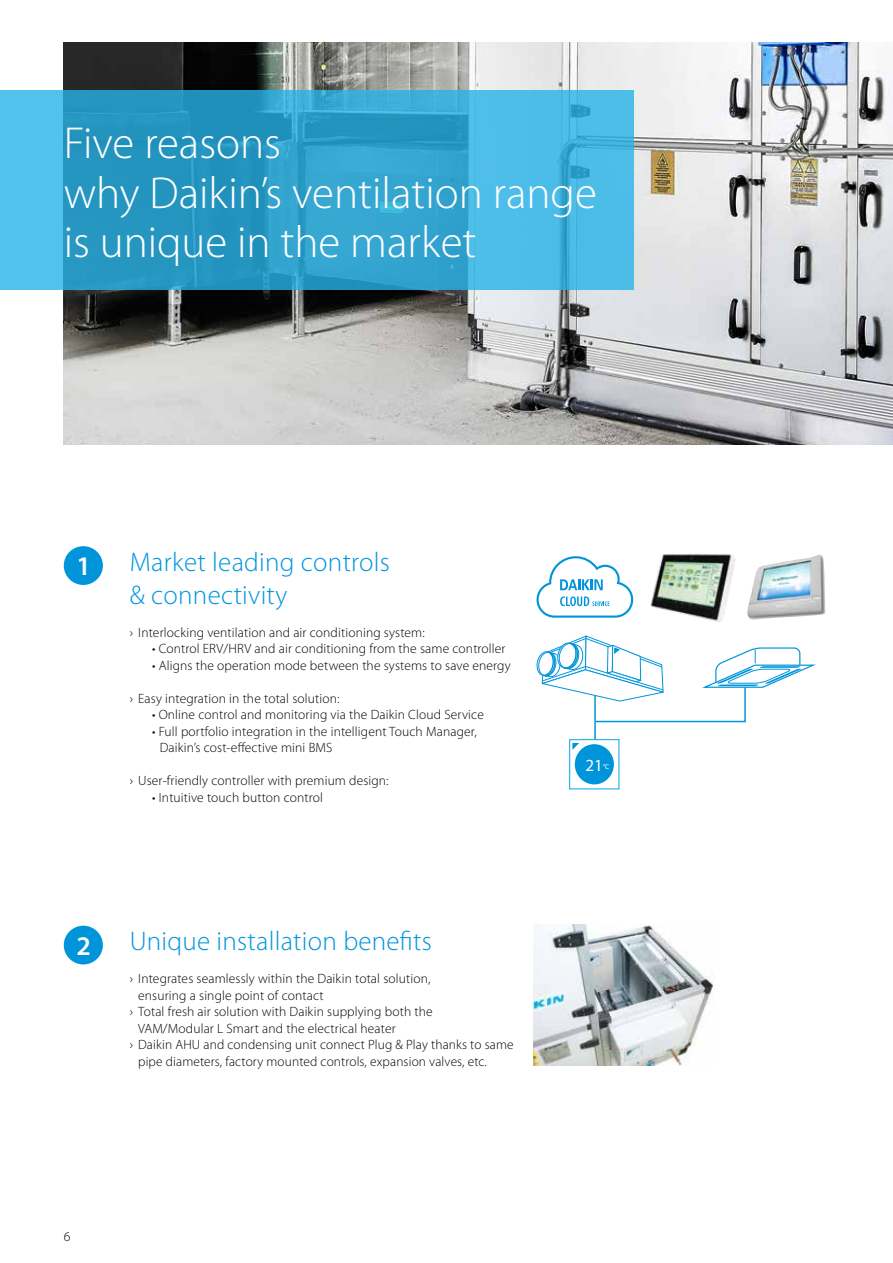
<style>
.page{position:relative;width:893px;height:1263px;background:#fff}
.page>*{position:absolute;margin:0;border:0;box-sizing:border-box;transform-origin:0 0}
.t1{font:300 45px/49.5px "Myriad Pro";color:#fff}
.t2{font:300 27px/33px "Myriad Pro";letter-spacing:.01em;color:#0095db}
.t3{font:600 27px "Myriad Pro";color:#fff}
.t4{font:17.1px "Myriad Pro";color:#fff}
.t5{font:300 13.5px/16.5px "Myriad Pro";letter-spacing:.01em;color:#000}
.t6{font:7.2px "Myriad Pro";color:#fff}
</style>
<div class="page">
<img style="left:64px;top:43px;width:829px;height:401px">
<svg style="left:0;top:91px;width:634px;height:199px;background:#36a7d2"></svg>
<div style="left:64px;top:546px;width:39px;height:39px;background:#0095db;border-radius:50%"></div>
<svg style="left:536px;top:556px;width:97px;height:62px"></svg>
<img style="left:650px;top:553px;width:85px;height:69px">
<img style="left:747px;top:554px;width:78px;height:66px">
<img style="left:533px;top:925px;width:181px;height:141px">
<hr style="left:594px;top:692px;width:2px;height:54px;background:#0095db">
<svg style="left:569px;top:739px;width:51px;height:51px"></svg>
<svg style="left:536px;top:635px;width:280px;height:88px"></svg>
<div style="left:64px;top:926px;width:39px;height:38px;background:#0095db;border-radius:50%"></div>
<h1 class="t1" style="left:64px;top:119px;width:535px">Five reasons<br>why Daikin’s ventilation range is unique in the market</h1>
<h2 class="t3" style="left:76px;top:551px;width:16px">1</h2>
<h2 class="t2" style="left:130px;top:545px;width:262px">Market leading controls &amp; connectivity</h2>
<p class="t5" style="left:130px;top:624px;width:297px">› Interlocking ventilation and air conditioning system:</p>
<p class="t5" style="left:152px;top:640px;width:355px">• Control ERV/HRV and air conditioning from the same controller</p>
<p class="t5" style="left:152px;top:657px;width:360px">• Aligns the operation mode between the systems to save energy</p>
<p class="t5" style="left:130px;top:690px;width:211px">› Easy integration in the total solution:</p>
<p class="t5" style="left:152px;top:706px;width:333px">• Online control and monitoring via the Daikin Cloud Service</p>
<p class="t5" style="left:160px;top:723px;width:319px;text-indent:-7px">• Full portfolio integration in the intelligent Touch Manager,<br>Daikin’s cost-effective mini BMS</p>
<p class="t5" style="left:130px;top:772px;width:260px">› User-friendly controller with premium design:</p>
<p class="t5" style="left:152px;top:789px;width:172px">• Intuitive touch button control</p>
<h2 class="t3" style="left:76px;top:931px;width:16px">2</h2>
<h2 class="t2" style="left:130px;top:925px;width:304px">Unique installation benefits</h2>
<p class="t5" style="left:130px;top:970px;width:302px">› Integrates seamlessly within the Daikin total solution,</p>
<p class="t5" style="left:138px;top:987px;width:187px">ensuring a single point of contact</p>
<p class="t5" style="left:130px;top:1003px;width:304px">› Total fresh air solution with Daikin supplying both the</p>
<p class="t5" style="left:138px;top:1020px;width:259px">VAM/Modular L Smart and the electrical heater</p>
<p class="t5" style="left:130px;top:1036px;width:385px">› Daikin AHU and condensing unit connect Plug &amp; Play thanks to same</p>
<p class="t5" style="left:138px;top:1053px;width:350px">pipe diameters, factory mounted controls, expansion valves, etc.</p>
<p class="t5" style="left:64px;top:1229px;width:8px">6</p>
<p class="t4" style="left:585px;top:756px;width:19px">21</p>
<p class="t6" style="left:603px;top:762px;width:8px">°C</p>
</div>
